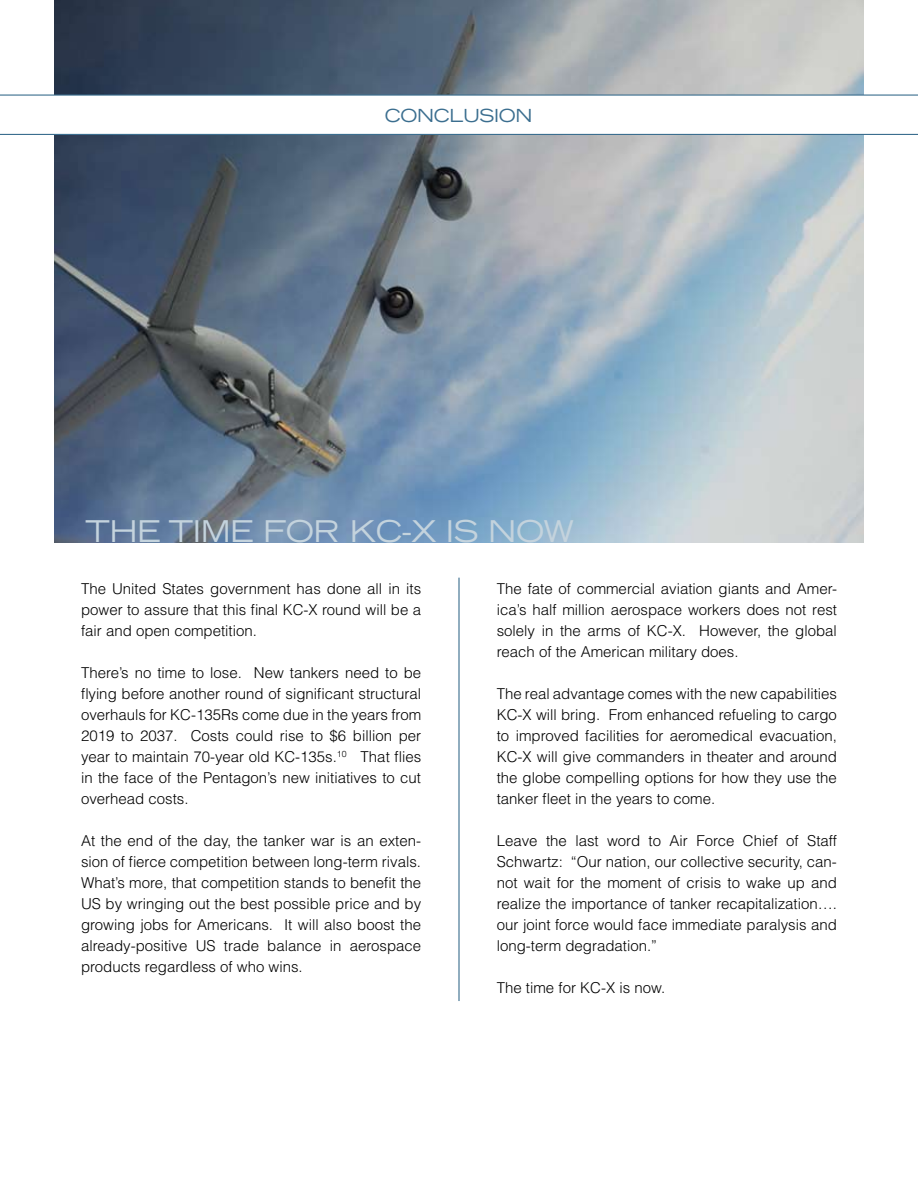
<style>
.page{position:relative;width:918px;height:1188px;background:#fff}
.page>*{position:absolute;margin:0;border:0;box-sizing:border-box;transform-origin:0 0}
.t1{font:expanded 30px "Trade Gothic LH";letter-spacing:-.02em;color:#c4d3dd}
.t2{font:expanded 18px "Trade Gothic LH";letter-spacing:-.02em;color:#3b6e8f}
.t3{font:300 15px/21px "Helvetica";color:#000;text-align:justify}
</style>
<div class="page">
<img style="left:54px;top:0;width:810px;height:542px">
<hr style="left:458px;top:578px;width:2px;height:423px;background:#3b6e8f">
<svg style="left:0;top:94px;width:918px;height:41px"></svg>
<p class="t2" style="left:385px;top:104px;width:149px">CONCLUSION</p>
<h1 class="t1" style="left:85px;top:512px;width:490px">THE TIME FOR KC-X IS NOW</h1>
<p class="t3" style="left:81px;top:578px;width:342px">The United States government has done all in its power to assure that this final KC-X round will be a fair and open competition.</p>
<p class="t3" style="left:81px;top:662px;width:342px">There’s no time to lose. New tankers need to be flying before another round of significant structural overhauls for KC-135Rs come due in the years from 2019 to 2037. Costs could rise to $6 billion per year to maintain 70-year old KC-135s.<sup>10</sup> That flies in the face of the Pentagon’s new initiatives to cut overhead costs.</p>
<p class="t3" style="left:81px;top:830px;width:342px">At the end of the day, the tanker war is an exten&shy;sion of fierce competition between long-term rivals.<br>What’s more, that competition stands to benefit the US by wringing out the best possible price and by growing jobs for Americans. It will also boost the already-positive US trade balance in aerospace products regardless of who wins.</p>
<p class="t3" style="left:497px;top:578px;width:342px">The fate of commercial aviation giants and Amer&shy;ica’s half million aerospace workers does not rest solely in the arms of KC-X. However, the global reach of the American military does.</p>
<p class="t3" style="left:497px;top:683px;width:342px">The real advantage comes with the new capabilities KC-X will bring. From enhanced refueling to cargo to improved facilities for aeromedical evacuation, KC-X will give commanders in theater and around the globe compelling options for how they use the tanker fleet in the years to come.</p>
<p class="t3" style="left:497px;top:830px;width:342px">Leave the last word to Air Force Chief of Staff Schwartz: “Our nation, our collective security, can&shy;not wait for the moment of crisis to wake up and realize the importance of tanker recapitalization…. our joint force would face immediate paralysis and long-term degradation.”</p>
<p class="t3" style="left:497px;top:977px;width:170px">The time for KC-X is now.</p>
</div>
